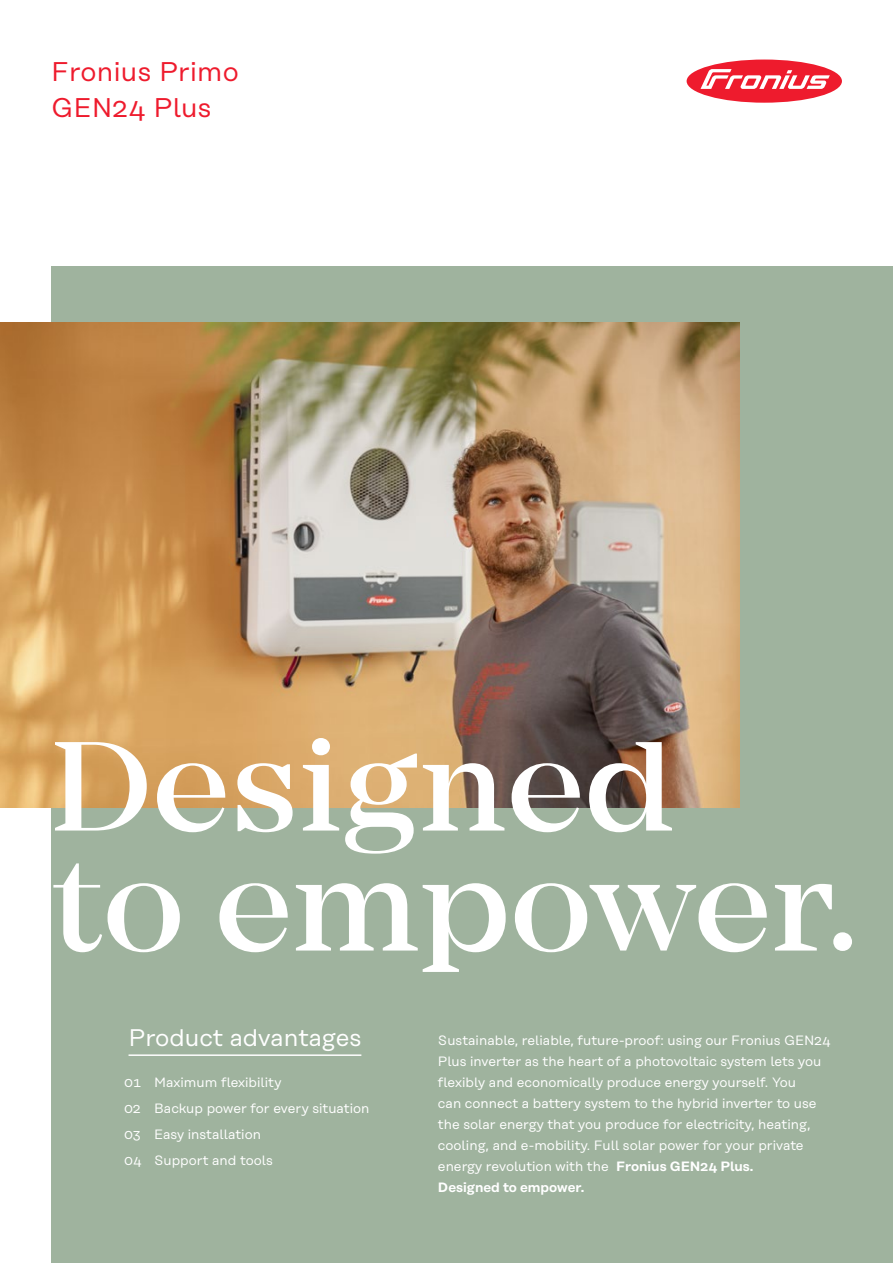
<style>
.page{position:relative;width:893px;height:1263px;background:#fff}
.page>*{position:absolute;margin:0;border:0;box-sizing:border-box;transform-origin:0 0}
.t1{font:500 132px/120px "Mirador";color:#fff}
.t2{font:27px/36px "Rational Text";letter-spacing:.01em;color:#ee1b2d}
.t3{font:24px "Rational Text";color:#fff}
.t4{font:13.5px/21px "Rational Text";color:#fff}
.s1{font-weight:600}
</style>
<div class="page">
<div style="left:51px;top:267px;width:842px;height:996px;background:#9fb39e"></div>
<img style="left:0;top:323px;width:740px;height:485px">
<div style="left:687px;top:60px;width:155px;height:43px;background:#ee1b2d;border-radius:50%"></div>
<svg style="left:700px;top:69px;width:130px;height:20px"></svg>
<hr style="left:129px;top:1054px;width:232px;height:2px;background:#fff">
<h2 class="t2" style="left:51px;top:54px;width:189px">Fronius Primo<br>GEN24 Plus</h2>
<h1 class="t1" style="left:51px;top:727px;width:806px">Designed<br>to empower.</h1>
<h3 class="t3" style="left:129px;top:1024px;width:234px">Product advantages</h3>
<p class="t4" style="left:124px;top:1069px;width:247px;line-height:26.2px">01 Maximum flexibility<br>02 Backup power for every situation<br>03 Easy installation<br>04 Support and tools</p>
<p class="t4" style="left:438px;top:1029px;width:394px">Sustainable, reliable, future-proof: using our Fronius GEN24<br>Plus inverter as the heart of a photovoltaic system lets you flexibly and economically produce energy yourself. You<br>can connect a battery system to the hybrid inverter to use the solar energy that you produce for electricity, heating, cooling, and e-mobility. Full solar power for your private energy revolution with the <span class="s1">Fronius GEN24 Plus.<br>Designed to empower.</span></p>
</div>
